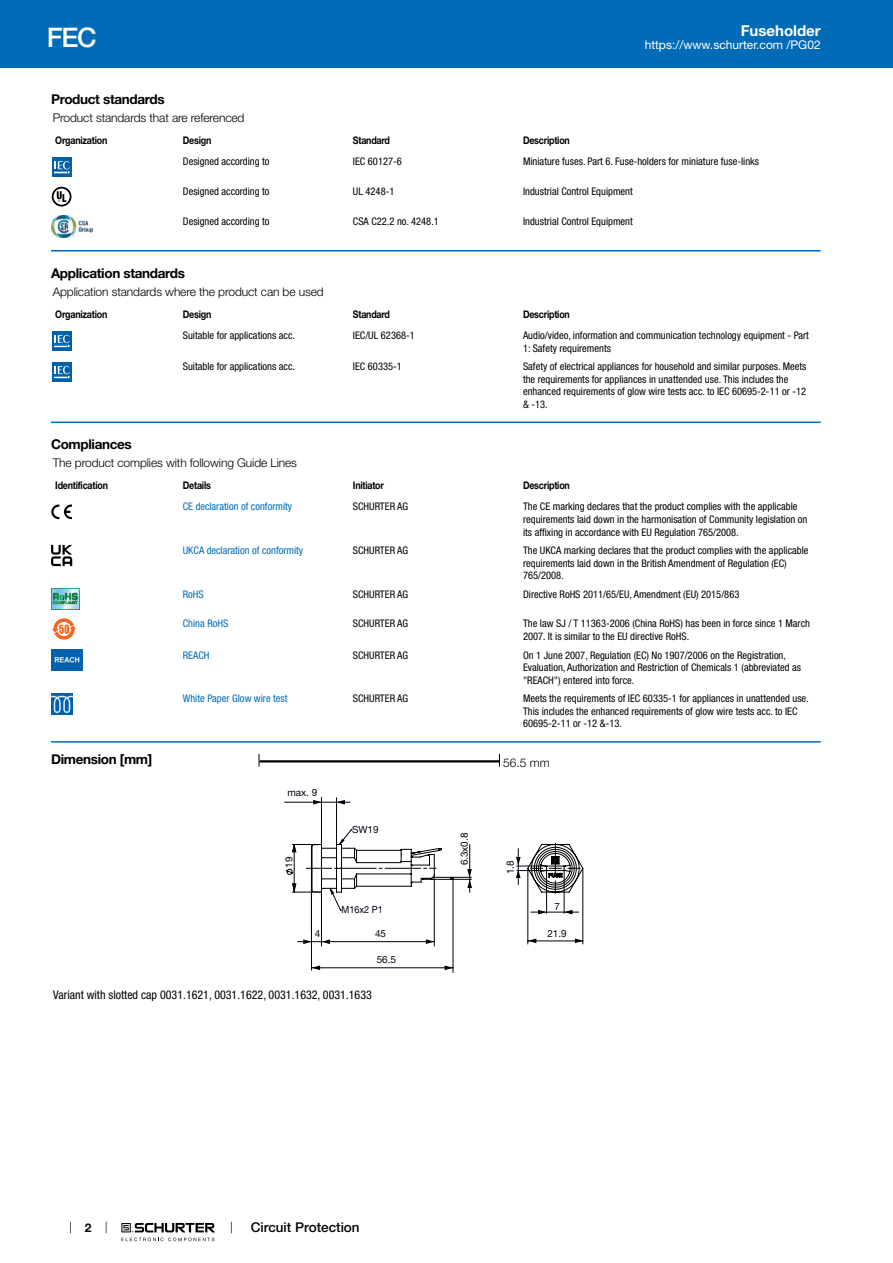
<style>
.page{position:relative;width:893px;height:1263px;background:#fff}
.page>*{position:absolute;margin:0;border:0;box-sizing:border-box;transform-origin:0 0}
.t1{font:500 27px "Helvetica Neue LT";color:#fff}
.t2{font:700 15px "Helvetica Neue LT";color:#fff}
.t3{font:700 13.5px "Helvetica Neue LT";letter-spacing:-.025em;color:#000}
.t4{font:500 13.5px "Helvetica Neue LT";color:#000}
.t5{font:300 12px "Helvetica Neue LT";letter-spacing:-.01em;color:#000}
.t6{font:condensed 12px "Helvetica Neue LT";color:#000}
.t7{font:12px "Helvetica Neue LT";color:#fff}
.t8{font:700 12px "Helvetica Neue LT";color:#000}
.t9{font:condensed 10.5px/12.6px "Helvetica Neue LT";color:#000}
.t10{font:700 10.5px "Helvetica Neue LT";letter-spacing:-.025em;color:#000;scale:.85 1}
.t11{font:condensed 10.5px "Helvetica Neue LT";color:#006bb6}
.t12{font:9.9px "Helvetica Neue LT";color:#000010}
.t13{font:9.9px "Helvetica Neue LT";color:#000010;scale:.92 1}
.t14{font:9.9px "Helvetica Neue LT";color:#000}
</style>
<div class="page">
<svg style="left:70px;top:1221px;width:1px;height:12px"></svg>
<svg style="left:121px;top:1223px;width:94px;height:18px"></svg>
<div style="left:0;top:0;width:893px;height:68px;background:#006bb6"></div>
<svg style="left:52px;top:157px;width:20px;height:20px"></svg>
<div style="left:52px;top:157px;width:19px;height:19px;background:#0060a9"></div>
<svg style="left:54px;top:161px;width:16px;height:13px"></svg>
<svg style="left:51px;top:186px;width:21px;height:21px"></svg>
<svg style="left:52px;top:187px;width:19px;height:19px"></svg>
<img style="left:51px;top:216px;width:42px;height:21px">
<hr style="left:51px;top:250px;width:770px;height:1px;background:#006bb6">
<svg style="left:52px;top:331px;width:20px;height:20px"></svg>
<div style="left:52px;top:331px;width:19px;height:19px;background:#0060a9"></div>
<svg style="left:54px;top:335px;width:16px;height:13px"></svg>
<svg style="left:52px;top:362px;width:20px;height:20px"></svg>
<div style="left:52px;top:362px;width:19px;height:19px;background:#0060a9"></div>
<svg style="left:54px;top:366px;width:16px;height:13px"></svg>
<hr style="left:51px;top:422px;width:770px;height:1px;background:#006bb6">
<svg style="left:51px;top:504px;width:21px;height:15px"></svg>
<svg style="left:51px;top:545px;width:21px;height:21px"></svg>
<img style="left:51px;top:588px;width:29px;height:22px">
<svg style="left:53px;top:618px;width:22px;height:22px"></svg>
<svg style="left:57px;top:622px;width:14px;height:14px"></svg>
<svg style="left:52px;top:625px;width:25px;height:9px"></svg>
<img style="left:51px;top:649px;width:32px;height:22px">
<img style="left:51px;top:693px;width:21px;height:21px">
<hr style="left:51px;top:741px;width:770px;height:2px;background:#006bb6">
<svg style="left:259px;top:754px;width:1px;height:13px"></svg>
<hr style="left:260px;top:760px;width:240px;height:2px;background:#000">
<svg style="left:529px;top:938px;width:7px;height:5px"></svg>
<svg style="left:575px;top:938px;width:8px;height:5px"></svg>
<svg style="left:312px;top:965px;width:8px;height:5px"></svg>
<svg style="left:445px;top:965px;width:8px;height:5px"></svg>
<svg style="left:426px;top:939px;width:8px;height:5px"></svg>
<hr style="left:528px;top:868px;width:1px;height:76px;background:#000010">
<hr style="left:583px;top:868px;width:1px;height:76px;background:#000010">
<hr style="left:528px;top:941px;width:55px;height:1px;background:#000010">
<hr style="left:321px;top:892px;width:1px;height:54px;background:#000010">
<hr style="left:434px;top:875px;width:1px;height:71px;background:#000010">
<hr style="left:321px;top:941px;width:113px;height:1px;background:#000010">
<hr style="left:311px;top:887px;width:1px;height:83px;background:#000010">
<hr style="left:453px;top:879px;width:1px;height:93px;background:#000010">
<hr style="left:311px;top:967px;width:142px;height:1px;background:#000010">
<hr style="left:336px;top:798px;width:1px;height:46px;background:#000010">
<hr style="left:321px;top:797px;width:1px;height:47px;background:#000010">
<hr style="left:285px;top:802px;width:36px;height:1px;background:#000010">
<svg style="left:298px;top:939px;width:32px;height:5px"></svg>
<svg style="left:285px;top:829px;width:298px;height:85px"></svg>
<svg style="left:313px;top:800px;width:37px;height:4px"></svg>
<h1 class="t1" style="left:47px;top:21px;width:51px">FEC</h1>
<h2 class="t2" style="left:741px;top:21px;width:81px">Fuseholder</h2>
<p class="t7" style="left:645px;top:38px;width:178px">https://www.schurter.com /PG02</p>
<p class="t3" style="left:51px;top:91px;width:115px">Product standards</p>
<p class="t5" style="left:53px;top:110px;width:193px">Product standards that are referenced</p>
<p class="t10" style="left:55px;top:134px;width:63px">Organization</p>
<p class="t10" style="left:183px;top:134px;width:35px">Design</p>
<p class="t10" style="left:353px;top:134px;width:45px">Standard</p>
<p class="t10" style="left:523px;top:134px;width:57px">Description</p>
<p class="t9" style="left:183px;top:155px;width:88px">Designed according to</p>
<p class="t9" style="left:353px;top:155px;width:50px">IEC 60127-6</p>
<p class="t9" style="left:523px;top:155px;width:238px">Miniature fuses. Part 6. Fuse-holders for miniature fuse-links</p>
<p class="t9" style="left:183px;top:185px;width:88px">Designed according to</p>
<p class="t9" style="left:353px;top:185px;width:43px">UL 4248-1</p>
<p class="t9" style="left:523px;top:185px;width:111px">Industrial Control Equipment</p>
<p class="t9" style="left:183px;top:215px;width:88px">Designed according to</p>
<p class="t9" style="left:353px;top:215px;width:87px">CSA C22.2 no. 4248.1</p>
<p class="t9" style="left:523px;top:215px;width:111px">Industrial Control Equipment</p>
<p class="t3" style="left:51px;top:264px;width:135px">Application standards</p>
<p class="t5" style="left:53px;top:284px;width:272px">Application standards where the product can be used</p>
<p class="t10" style="left:55px;top:307px;width:63px">Organization</p>
<p class="t10" style="left:183px;top:307px;width:35px">Design</p>
<p class="t10" style="left:353px;top:307px;width:45px">Standard</p>
<p class="t10" style="left:523px;top:307px;width:57px">Description</p>
<p class="t9" style="left:183px;top:329px;width:114px">Suitable for applications acc.</p>
<p class="t9" style="left:353px;top:329px;width:63px">IEC/UL 62368-1</p>
<p class="t9" style="left:523px;top:329px;width:287px">Audio/video, information and communication technology equipment - Part<br>1: Safety requirements</p>
<p class="t9" style="left:183px;top:360px;width:114px">Suitable for applications acc.</p>
<p class="t9" style="left:353px;top:360px;width:50px">IEC 60335-1</p>
<p class="t9" style="left:523px;top:360px;width:285px">Safety of electrical appliances for household and similar purposes. Meets the requirements for appliances in unattended use. This includes the enhanced requirements of glow wire tests acc. to IEC 60695-2-11 or -12 &amp; -13.</p>
<p class="t3" style="left:51px;top:436px;width:82px">Compliances</p>
<p class="t5" style="left:53px;top:455px;width:246px">The product complies with following Guide Lines</p>
<p class="t10" style="left:55px;top:479px;width:64px">Identification</p>
<p class="t10" style="left:183px;top:479px;width:35px">Details</p>
<p class="t10" style="left:353px;top:479px;width:38px">Initiator</p>
<p class="t10" style="left:523px;top:479px;width:57px">Description</p>
<p class="t11" style="left:183px;top:500px;width:111px">CE declaration of conformity</p>
<p class="t9" style="left:353px;top:500px;width:57px">SCHURTER AG</p>
<p class="t9" style="left:523px;top:500px;width:286px">The CE marking declares that the product complies with the applicable requirements laid down in the harmonisation of Community legislation on its affixing in accordance with EU Regulation 765/2008.</p>
<p class="t11" style="left:183px;top:544px;width:122px">UKCA declaration of conformity</p>
<p class="t9" style="left:353px;top:544px;width:57px">SCHURTER AG</p>
<p class="t9" style="left:523px;top:544px;width:287px">The UKCA marking declares that the product complies with the applicable requirements laid down in the British Amendment of Regulation (EC)<br>765/2008.</p>
<p class="t11" style="left:183px;top:588px;width:22px">RoHS</p>
<p class="t9" style="left:353px;top:588px;width:57px">SCHURTER AG</p>
<p class="t9" style="left:523px;top:588px;width:218px">Directive RoHS 2011/65/EU, Amendment (EU) 2015/863</p>
<p class="t11" style="left:183px;top:618px;width:47px">China RoHS</p>
<p class="t9" style="left:353px;top:617px;width:57px">SCHURTER AG</p>
<p class="t9" style="left:523px;top:617px;width:289px">The law SJ / T 11363-2006 (China RoHS) has been in force since 1 March<br>2007. It is similar to the EU directive RoHS.</p>
<p class="t11" style="left:183px;top:649px;width:28px">REACH</p>
<p class="t9" style="left:353px;top:648px;width:57px">SCHURTER AG</p>
<p class="t9" style="left:523px;top:648px;width:279px">On 1 June 2007, Regulation (EC) No 1907/2006 on the Registration,<br>Evaluation, Authorization and Restriction of Chemicals 1 (abbreviated as "REACH") entered into force.</p>
<p class="t11" style="left:183px;top:692px;width:106px">White Paper Glow wire test</p>
<p class="t9" style="left:353px;top:692px;width:57px">SCHURTER AG</p>
<p class="t9" style="left:523px;top:692px;width:287px">Meets the requirements of IEC 60335-1 for appliances in unattended use.<br>This includes the enhanced requirements of glow wire tests acc. to IEC<br>60695-2-11 or -12 &amp;-13.</p>
<p class="t3" style="left:51px;top:751px;width:103px">Dimension [mm]</p>
<p class="t5" style="left:503px;top:755px;width:48px">56.5 mm</p>
<p class="t12" style="left:287px;top:787px;width:31px">max. 9</p>
<p class="t12" style="left:283px;top:868px;width:13px;rotate:-90deg">19</p>
<p class="t12" style="left:352px;top:823px;width:28px">SW19</p>
<p class="t12" style="left:458px;top:865px;width:34px;rotate:-90deg">6.3x0.8</p>
<p class="t14" style="left:504px;top:874px;width:15px;rotate:-90deg">1.8</p>
<p class="t13" style="left:341px;top:904px;width:46px">M16x2 P1</p>
<p class="t12" style="left:554px;top:900px;width:7px">7</p>
<p class="t12" style="left:547px;top:927px;width:21px">21.9</p>
<p class="t12" style="left:315px;top:927px;width:7px">4</p>
<p class="t12" style="left:375px;top:927px;width:13px">45</p>
<p class="t12" style="left:377px;top:953px;width:21px">56.5</p>
<p class="t6" style="left:53px;top:988px;width:320px">Variant with slotted cap 0031.1621, 0031.1622, 0031.1632, 0031.1633</p>
<p class="t8" style="left:85px;top:1220px;width:8px">2</p>
<p class="t4" style="left:251px;top:1219px;width:110px">Circuit Protection</p>
</div>
